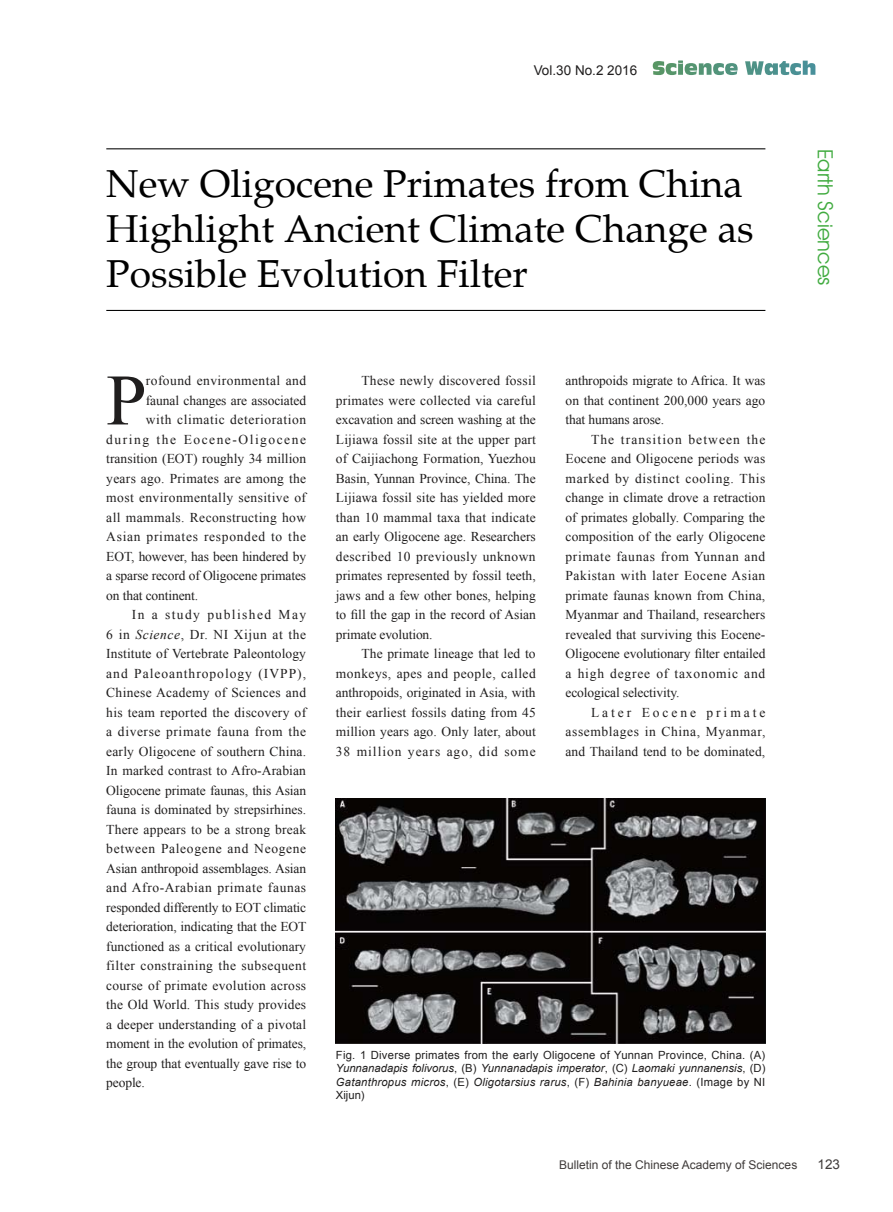
<style>
.page{position:relative;width:893px;height:1212px;background:#fff}
.page>*{position:absolute;margin:0;border:0;box-sizing:border-box;transform-origin:0 0}
.t1{font:72.45px "Times New Roman";color:#201e1e}
.t2{font:39px/45px "Palatino";color:#000}
.t3{font:21px "Avant Garde IT Cby BT";color:#41ab40}
.t4{font:13.5px/19.5px "Times New Roman";letter-spacing:.01em;color:#201e1e;text-align:justify}
.t5{font:13.5px "Times New Roman";letter-spacing:-.01em;color:#201e1e}
.t6{font:13.5px "Times New Roman";letter-spacing:.045em;color:#201e1e}
.t7{font:13.5px "Times New Roman";letter-spacing:.03em;color:#201e1e}
.t8{font:13.5px "Times New Roman";letter-spacing:.04em;color:#201e1e}
.t9{font:13.5px "Times New Roman";letter-spacing:.055em;color:#201e1e}
.t10{font:13.5px "Times New Roman";letter-spacing:.075em;color:#201e1e}
.t11{font:13.5px "Arial";color:#201e1e}
.t12{font:13.5px "Times New Roman";letter-spacing:.05em;color:#201e1e}
.t13{font:13.5px "Times New Roman";letter-spacing:.11em;color:#201e1e}
.t14{font:13.5px "Times New Roman";letter-spacing:.035em;color:#201e1e}
.t15{font:13.5px "Times New Roman";letter-spacing:.105em;color:#201e1e}
.t16{font:13.5px "Arial";color:#3f3b3a}
.t17{font:12px "Arial";color:#3f3b3a}
.t18{font:italic 11.25px/13.5px "Arial";letter-spacing:.02em;color:#201e1e;text-align:justify}
.s1{font-family:"Antique Olive Compact";font-size:18px;color:#fff}
.s2{font-style:italic}
.s3{font-style:normal}
</style>
<div class="page">
<hr style="left:106px;top:148px;width:659px;height:1px;background:#000">
<hr style="left:106px;top:310px;width:659px;height:1px;background:#000">
<img style="left:336px;top:798px;width:429px;height:245px">
<p class="t11" style="left:534px;top:61px;width:284px">Vol.30 No.2 2016 <span class="s1">Science Watch</span></p>
<h2 class="t2" style="left:106px;top:162px;width:649px">New Oligocene Primates from China<br>Highlight Ancient Climate Change as<br>Possible Evolution Filter</h2>
<h1 class="t1" style="left:106px;top:351px;width:42px">P</h1>
<p class="t14" style="left:146px;top:372px;width:162px">rofound environmental and</p>
<p class="t4" style="left:146px;top:390px;width:162px">faunal changes are associated</p>
<p class="t8" style="left:146px;top:411px;width:162px">with climatic deterioration</p>
<p class="t13" style="left:106px;top:430px;width:201px">during the Eocene-Oligocene</p>
<p class="t4" style="left:106px;top:449px;width:201px">transition (EOT) roughly 34 million</p>
<p class="t4" style="left:106px;top:468px;width:201px">years ago. Primates are among the</p>
<p class="t7" style="left:106px;top:489px;width:201px">most environmentally sensitive of</p>
<p class="t7" style="left:106px;top:508px;width:201px">all mammals. Reconstructing how</p>
<p class="t9" style="left:106px;top:528px;width:201px">Asian primates responded to the</p>
<p class="t5" style="left:106px;top:547px;width:201px">EOT, however, has been hindered by</p>
<p class="t5" style="left:106px;top:567px;width:201px">a sparse record of Oligocene primates</p>
<p class="t5" style="left:106px;top:586px;width:93px">on that continent.</p>
<p class="t15" style="left:132px;top:606px;width:176px">In a study published May</p>
<p class="t6" style="left:106px;top:625px;width:201px">6 in <span class="s2">Science</span>, Dr. NI Xijun at the</p>
<p class="t4" style="left:106px;top:644px;width:201px">Institute of Vertebrate Paleontology</p>
<p class="t10" style="left:106px;top:664px;width:201px">and Paleoanthropology (IVPP),</p>
<p class="t4" style="left:106px;top:683px;width:201px">Chinese Academy of Sciences and</p>
<p class="t4" style="left:106px;top:702px;width:201px">his team reported the discovery of</p>
<p class="t6" style="left:106px;top:723px;width:201px">a diverse primate fauna from the</p>
<p class="t4" style="left:106px;top:741px;width:201px">early Oligocene of southern China.</p>
<p class="t4" style="left:106px;top:761px;width:201px">In marked contrast to Afro-Arabian</p>
<p class="t5" style="left:106px;top:781px;width:201px">Oligocene primate faunas, this Asian</p>
<p class="t4" style="left:106px;top:800px;width:201px">fauna is dominated by strepsirhines.</p>
<p class="t4" style="left:106px;top:819px;width:201px">There appears to be a strong break</p>
<p class="t12" style="left:106px;top:840px;width:201px">between Paleogene and Neogene</p>
<p class="t5" style="left:106px;top:859px;width:201px">Asian anthropoid assemblages. Asian</p>
<p class="t6" style="left:106px;top:879px;width:201px">and Afro-Arabian primate faunas</p>
<p class="t5" style="left:106px;top:898px;width:201px">responded differently to EOT climatic</p>
<p class="t5" style="left:106px;top:918px;width:202px">deterioration, indicating that the EOT</p>
<p class="t4" style="left:106px;top:936px;width:201px">functioned as a critical evolutionary</p>
<p class="t8" style="left:106px;top:957px;width:201px">filter constraining the subsequent</p>
<p class="t4" style="left:106px;top:975px;width:201px">course of primate evolution across</p>
<p class="t4" style="left:106px;top:995px;width:201px">the Old World. This study provides</p>
<p class="t4" style="left:106px;top:1014px;width:201px">a deeper understanding of a pivotal</p>
<p class="t5" style="left:106px;top:1035px;width:201px">moment in the evolution of primates,</p>
<p class="t5" style="left:106px;top:1054px;width:201px">the group that eventually gave rise to</p>
<p class="t4" style="left:106px;top:1073px;width:40px">people.</p>
<p class="t4" style="left:336px;top:371px;width:201px;text-indent:26px">These newly discovered fossil primates were collected via careful excavation and screen washing at the Lijiawa fossil site at the upper part of Caijiachong Formation, Yuezhou Basin, Yunnan Province, China. The Lijiawa fossil site has yielded more than 10 mammal taxa that indicate an early Oligocene age. Researchers described 10 previously unknown primates represented by fossil teeth, jaws and a few other bones, helping to fill the gap in the record of Asian primate evolution.</p>
<p class="t4" style="left:336px;top:644px;width:201px;text-indent:26px">The primate lineage that led to monkeys, apes and people, called anthropoids, originated in Asia, with their earliest fossils dating from 45 million years ago. Only later, about 38 million years ago, did some</p>
<p class="t4" style="left:566px;top:371px;width:201px">anthropoids migrate to Africa. It was on that continent 200,000 years ago that humans arose.</p>
<p class="t4" style="left:566px;top:429px;width:201px;text-indent:26px">The transition between the Eocene and Oligocene periods was marked by distinct cooling. This change in climate drove a retraction of primates globally. Comparing the composition of the early Oligocene primate faunas from Yunnan and Pakistan with later Eocene Asian primate faunas known from China, Myanmar and Thailand, researchers revealed that surviving this Eocene-Oligocene evolutionary filter entailed a high degree of taxonomic and ecological selectivity.</p>
<p class="t4" style="left:566px;top:702px;width:201px;text-indent:26px">Later Eocene primate assemblages in China, Myanmar, and Thailand tend to be dominated,</p>
<p class="t18" style="left:336px;top:1048px;width:431px"><span class="s3">Fig. 1 Diverse primates from the early Oligocene of Yunnan Province, China. (A)<br></span>Yunnanadapis folivorus<span class="s3">, (B)</span> Yunnanadapis imperator<span class="s3">, (C)</span> Laomaki yunnanensis<span class="s3">, (D)<br></span>Gatanthropus micros<span class="s3">, (E)</span> Oligotarsius rarus<span class="s3">, (F)</span> Bahinia banyueae<span class="s3">. (Image by NI Xijun)</span></p>
<h3 class="t3" style="left:838px;top:149px;width:138px;rotate:90deg">Earth Sciences</h3>
<p class="t17" style="left:559px;top:1157px;width:240px">Bulletin of the Chinese Academy of Sciences</p>
<p class="t16" style="left:817px;top:1156px;width:24px">123</p>
</div>
